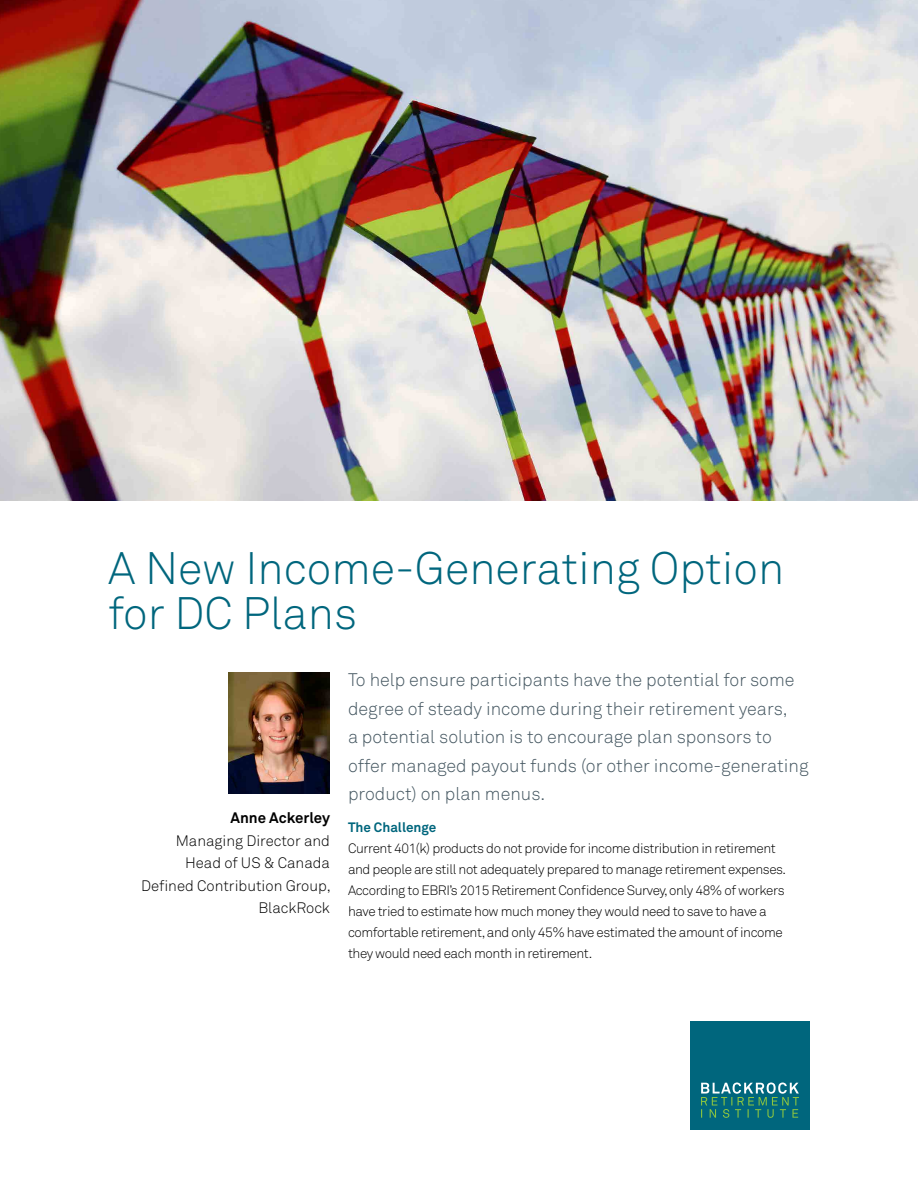
<style>
.page{position:relative;width:918px;height:1188px;background:#fff}
.page>*{position:absolute;margin:0;border:0;box-sizing:border-box;transform-origin:0 0}
.t1{font:45px/45px "Akkurat Light Pro";color:#00667d}
.t2{font:18px/28.5px "Akkurat Light Pro";color:#455761}
.t3{font:15px/22.5px "Akkurat Light Pro";color:#000;text-align:right}
.t4{font:700 15px "Akkurat Pro";letter-spacing:-.005em;color:#000}
.t5{font:13.5px/21px "Akkurat Light Pro";letter-spacing:-.03em;color:#000}
.t6{font:700 13.5px "Akkurat Pro";color:#00667d}
</style>
<div class="page">
<img style="left:0;top:0;width:918px;height:500px">
<img style="left:228px;top:672px;width:102px;height:121px">
<div style="left:690px;top:1022px;width:120px;height:108px;background:#00667d"></div>
<svg style="left:701px;top:1083px;width:98px;height:35px"></svg>
<h1 class="t1" style="left:108px;top:546px;width:678px">A New Income-Generating Option for DC Plans</h1>
<p class="t4" style="left:230px;top:809px;width:101px">Anne Ackerley</p>
<p class="t3" style="left:141px;top:830px;width:191px">Managing Director and<br>Head of US &amp; Canada<br>Defined Contribution Group,<br>BlackRock</p>
<p class="t2" style="left:348px;top:666px;width:462px">To help ensure participants have the potential for some degree of steady income during their retirement years,<br>a potential solution is to encourage plan sponsors to offer managed payout funds (or other income-generating product) on plan menus.</p>
<p class="t6" style="left:348px;top:819px;width:90px">The Challenge</p>
<p class="t5" style="left:348px;top:838px;width:440px">Current 401(k) products do not provide for income distribution in retirement and people are still not adequately prepared to manage retirement expenses.<br>According to EBRI’s 2015 Retirement Confidence Survey, only 48% of workers have tried to estimate how much money they would need to save to have a comfortable retirement, and only 45% have estimated the amount of income they would need each month in retirement.</p>
</div>
